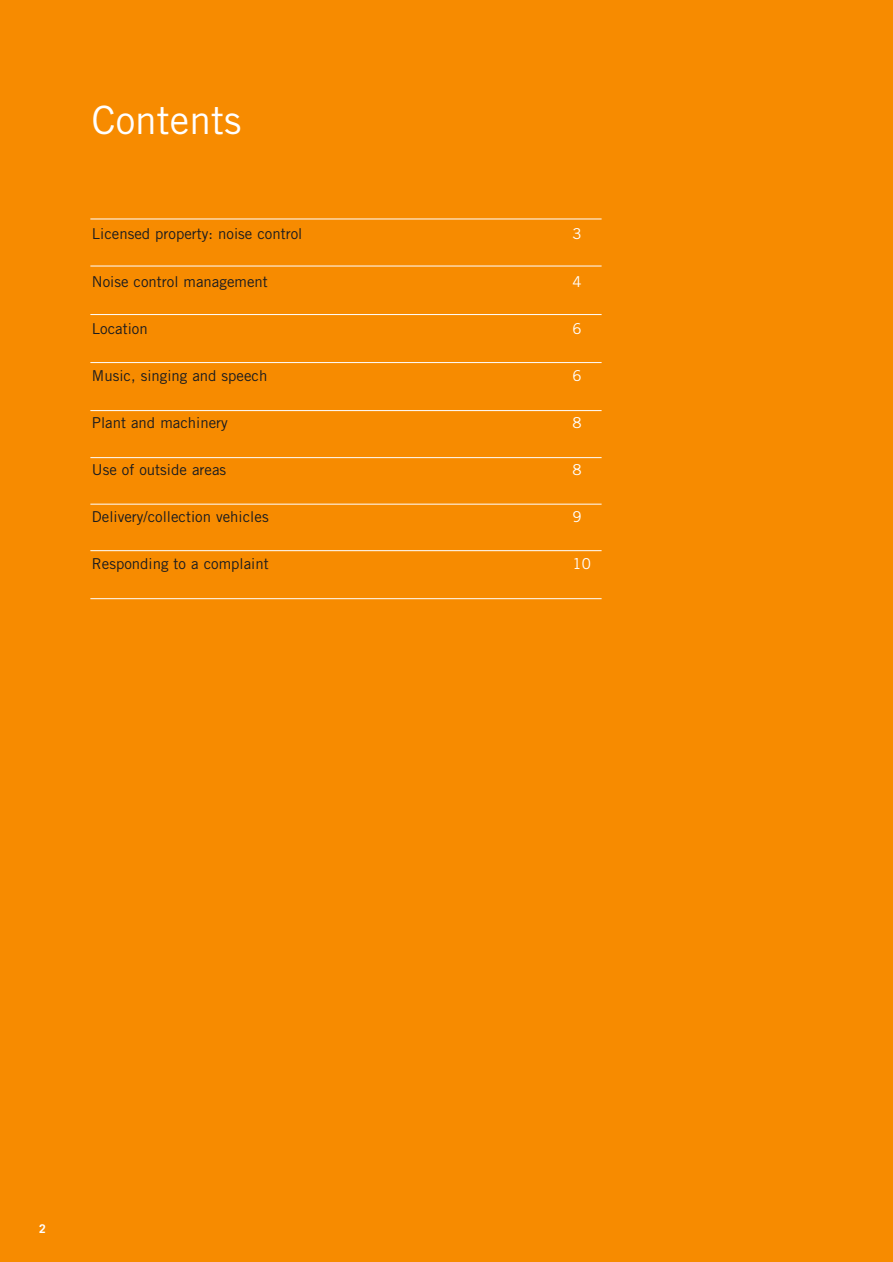
<style>
.page{position:relative;width:893px;height:1262px;background:#fff}
.page>*{position:absolute;margin:0;border:0;box-sizing:border-box;transform-origin:0 0}
.t1{font:39px "Trade Gothic";color:#fff}
.t2{font:15px "Trade Gothic";color:#191b20}
.t3{font:15px "Trade Gothic";color:#fff}
.t4{font:700 12px "Trade Gothic";color:#fff}
</style>
<div class="page">
<div style="left:0;top:0;width:892px;height:1261px;background:#f78b00"></div>
<hr style="left:90px;top:598px;width:511px;height:1px;background:#fff">
<hr style="left:90px;top:550px;width:511px;height:1px;background:#fff">
<hr style="left:90px;top:504px;width:511px;height:1px;background:#fff">
<hr style="left:90px;top:457px;width:511px;height:1px;background:#fff">
<hr style="left:90px;top:410px;width:511px;height:1px;background:#fff">
<hr style="left:90px;top:362px;width:511px;height:1px;background:#fff">
<hr style="left:90px;top:314px;width:511px;height:1px;background:#fff">
<hr style="left:90px;top:266px;width:511px;height:1px;background:#fff">
<hr style="left:90px;top:219px;width:511px;height:1px;background:#fff">
<p class="t1" style="left:92px;top:105px;width:151px">Contents</p>
<p class="t2" style="left:92px;top:228px;width:212px">Licensed property: noise control</p>
<p class="t3" style="left:572px;top:228px;width:11px">3</p>
<p class="t2" style="left:92px;top:276px;width:177px">Noise control management</p>
<p class="t3" style="left:572px;top:276px;width:11px">4</p>
<p class="t2" style="left:92px;top:323px;width:57px">Location</p>
<p class="t3" style="left:572px;top:323px;width:11px">6</p>
<p class="t2" style="left:92px;top:370px;width:177px">Music, singing and speech</p>
<p class="t3" style="left:572px;top:370px;width:11px">6</p>
<p class="t2" style="left:92px;top:417px;width:137px">Plant and machinery</p>
<p class="t3" style="left:572px;top:417px;width:11px">8</p>
<p class="t2" style="left:92px;top:464px;width:136px">Use of outside areas</p>
<p class="t3" style="left:572px;top:464px;width:11px">8</p>
<p class="t2" style="left:92px;top:511px;width:178px">Delivery/collection vehicles</p>
<p class="t3" style="left:572px;top:511px;width:11px">9</p>
<p class="t2" style="left:92px;top:558px;width:178px">Responding to a complaint</p>
<p class="t3" style="left:572px;top:558px;width:20px">10</p>
<p class="t4" style="left:39px;top:1224px;width:8px">2</p>
</div>
